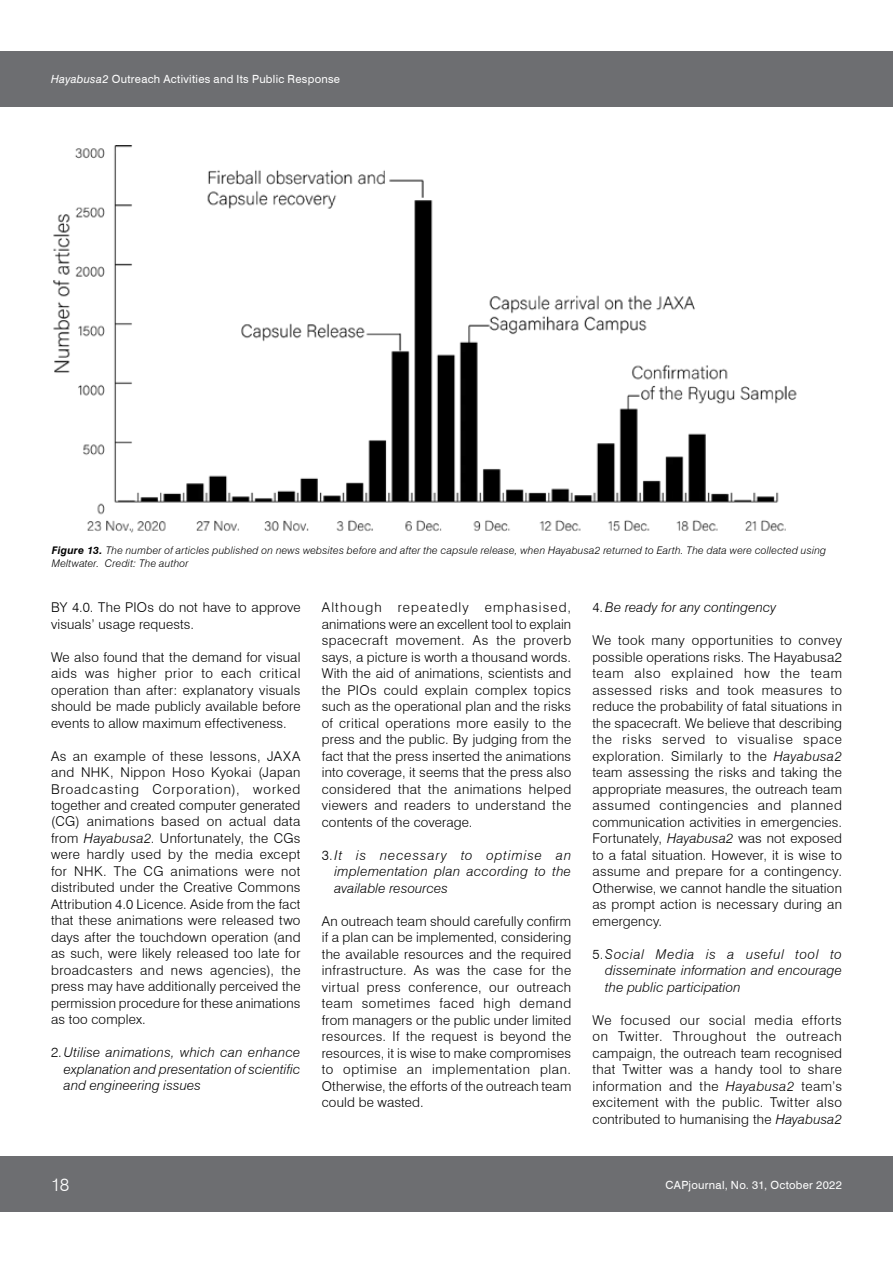
<style>
.page{position:relative;width:893px;height:1263px;background:#fff}
.page>*{position:absolute;margin:0;border:0;box-sizing:border-box;transform-origin:0 0}
.t1{font:300 18px "Swiss 721 BT";color:#fff}
.t2{font:300 13.5px/16.5px "Swiss 721 BT";letter-spacing:.015em;color:#000;text-align:justify}
.t3{font:italic 300 13.5px/16.5px "Swiss 721 BT";letter-spacing:.015em;color:#000;text-align:justify}
.t4{font:11.25px "Swiss 721 BT";letter-spacing:.025em;color:#fff}
.t5{font:italic 300 10.5px/13.5px "Swiss 721 BT";letter-spacing:.02em;color:#000}
.s1{font-style:italic}
.s2{font-weight:700}
.s3{font-style:normal}
</style>
<div class="page">
<div style="left:0;top:1157px;width:893px;height:55px;background:#6d6e71"></div>
<div style="left:0;top:51px;width:893px;height:55px;background:#6d6e71"></div>
<img style="left:53px;top:146px;width:744px;height:387px">
<p class="t4" style="left:51px;top:72px;width:291px"><span class="s1">Hayabusa2</span> Outreach Activities and Its Public Response</p>
<p class="t5" style="left:52px;top:543px;width:776px"><span class="s2">Figure 13.</span> The number of articles published on news websites before and after the capsule release, when Hayabusa2 returned to Earth. The data were collected using<br>Meltwater. Credit: The author</p>
<p class="t2" style="left:51px;top:599px;width:251px">BY 4.0. The PIOs do not have to approve visuals’ usage requests.</p>
<p class="t2" style="left:51px;top:648px;width:251px">We also found that the demand for visual aids was higher prior to each critical operation than after: explanatory visuals should be made publicly available before events to allow maximum effectiveness.</p>
<p class="t2" style="left:51px;top:747px;width:251px">As an example of these lessons, JAXA and NHK, Nippon Hoso Kyokai (Japan Broadcasting Corporation), worked together and created computer generated (CG) animations based on actual data from <span class="s1">Hayabusa2</span>. Unfortunately, the CGs were hardly used by the media except for NHK. The CG animations were not distributed under the Creative Commons Attribution 4.0 Licence. Aside from the fact that these animations were released two days after the touchdown operation (and as such, were likely released too late for broadcasters and news agencies), the press may have additionally perceived the permission procedure for these animations as too complex.</p>
<p class="t3" style="left:64px;top:1044px;width:238px;text-indent:-13px"><span class="s3">2.</span>Utilise animations, which can enhance explanation and presentation of scientific and engineering issues</p>
<p class="t2" style="left:322px;top:599px;width:251px">Although repeatedly emphasised, animations were an excellent tool to explain spacecraft movement. As the proverb says, a picture is worth a thousand words.<br>With the aid of animations, scientists and the PIOs could explain complex topics such as the operational plan and the risks of critical operations more easily to the press and the public. By judging from the fact that the press inserted the animations into coverage, it seems that the press also considered that the animations helped viewers and readers to understand the contents of the coverage.</p>
<p class="t3" style="left:334px;top:846px;width:238px;text-indent:-13px"><span class="s3">3.</span>It is necessary to optimise an implementation plan according to the available resources</p>
<p class="t2" style="left:322px;top:912px;width:251px">An outreach team should carefully confirm if a plan can be implemented, considering the available resources and the required infrastructure. As was the case for the virtual press conference, our outreach team sometimes faced high demand from managers or the public under limited resources. If the request is beyond the resources, it is wise to make compromises to optimise an implementation plan.<br>Otherwise, the efforts of the outreach team could be wasted.</p>
<p class="t3" style="left:592px;top:599px;width:185px"><span class="s3">4.</span>Be ready for any contingency</p>
<p class="t2" style="left:592px;top:632px;width:251px">We took many opportunities to convey possible operations risks. The Hayabusa2 team also explained how the team assessed risks and took measures to reduce the probability of fatal situations in the spacecraft. We believe that describing the risks served to visualise space exploration. Similarly to the <span class="s1">Hayabusa2 </span>team assessing the risks and taking the appropriate measures, the outreach team assumed contingencies and planned communication activities in emergencies.<br>Fortunately, <span class="s1">Hayabusa2</span> was not exposed to a fatal situation. However, it is wise to assume and prepare for a contingency.<br>Otherwise, we cannot handle the situation as prompt action is necessary during an emergency.</p>
<p class="t3" style="left:605px;top:945px;width:238px;text-indent:-13px"><span class="s3">5.</span>Social Media is a useful tool to disseminate information and encourage the public participation</p>
<p class="t2" style="left:592px;top:1011px;width:251px">We focused our social media efforts on Twitter. Throughout the outreach campaign, the outreach team recognised that Twitter was a handy tool to share information and the <span class="s1">Hayabusa2</span> team’s excitement with the public. Twitter also contributed to humanising the <span class="s1">Hayabusa2</span></p>
<h1 class="t1" style="left:51px;top:1174px;width:20px">18</h1>
<p class="t4" style="left:666px;top:1178px;width:178px">CAPjournal, No. 31, October 2022</p>
</div>
